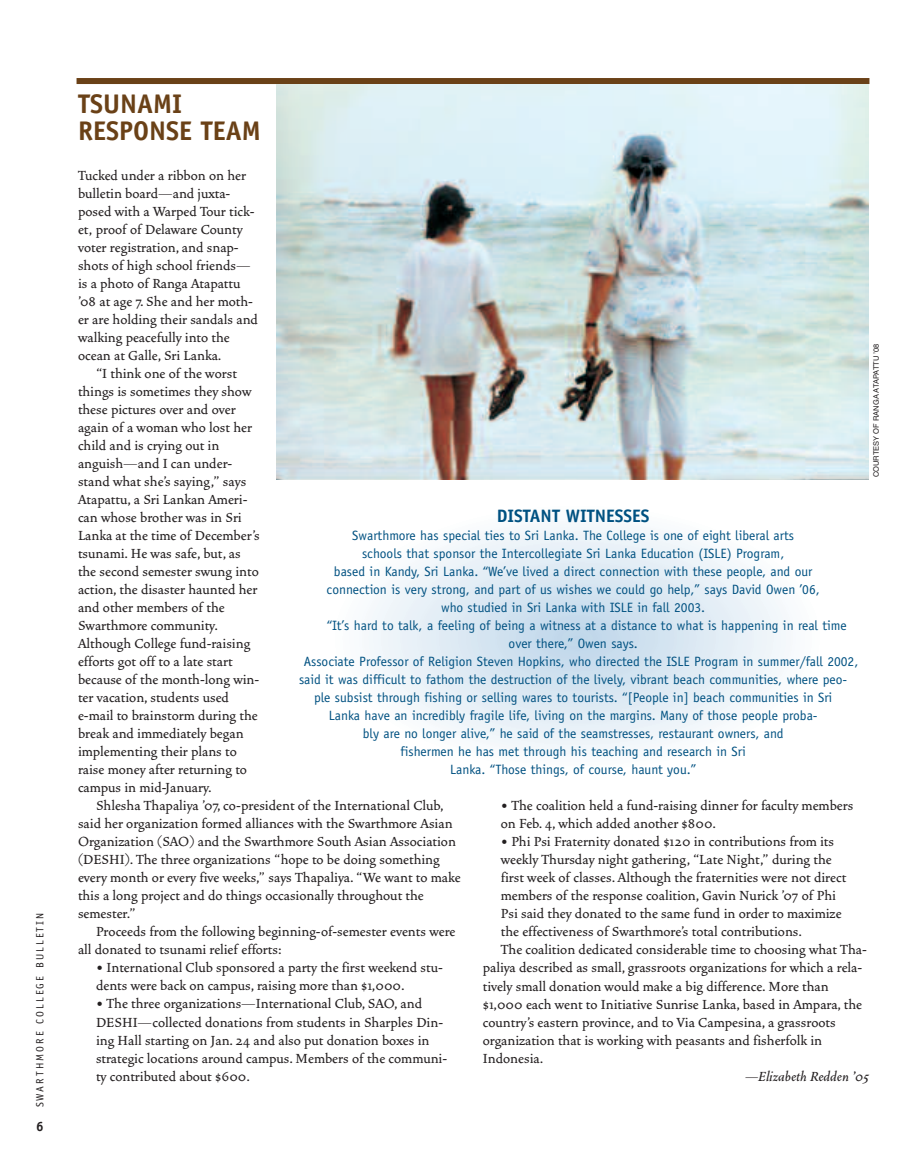
<style>
.page{position:relative;width:905px;height:1175px;background:#fff}
.page>*{position:absolute;margin:0;border:0;box-sizing:border-box;transform-origin:0 0}
.t1{font:700 27px/27px "Officina Sans";color:#6a4117}
.t2{font:700 18px "Officina Sans";color:#005181}
.t3{font:500 16.5px/18px "Vendetta";color:#231f20}
.t4{font:italic 500 16.5px "Vendetta";color:#231f20}
.t5{font:13.5px "Officina Sans";color:#005181}
.t6{font:700 13.5px "Officina Sans";color:#231f20}
.t7{font:10.5px "Officina Sans";letter-spacing:.2em;color:#231f20}
.t8{font:7.5px "Helvetica";color:#231f20}
</style>
<div class="page">
<div style="left:76px;top:78px;width:793px;height:6px;background:#6a4117"></div>
<img style="left:277px;top:84px;width:591px;height:395px">
<svg style="left:333px;top:505px;width:487px;height:265px"></svg>
<p class="t7" style="left:36px;top:1107px;width:196px;rotate:-90deg">SWARTHMORE COLLEGE BULLETIN</p>
<p class="t6" style="left:36px;top:1121px;width:9px">6</p>
<p class="t1" style="left:78px;top:92px;width:184px">TSUNAMI<br>RESPONSE TEAM</p>
<p class="t3" style="left:78px;top:165px;width:169px">Tucked under a ribbon on her</p>
<p class="t3" style="left:78px;top:183px;width:154px">bulletin board—and juxta-</p>
<p class="t3" style="left:78px;top:201px;width:178px">posed with a Warped Tour tick-</p>
<p class="t3" style="left:78px;top:219px;width:166px">et, proof of Delaware County</p>
<p class="t3" style="left:78px;top:237px;width:162px">voter registration, and snap-</p>
<p class="t3" style="left:78px;top:255px;width:174px">shots of high school friends—</p>
<p class="t3" style="left:78px;top:273px;width:164px">is a photo of Ranga Atapattu</p>
<p class="t3" style="left:78px;top:291px;width:176px">’08 at age 7. She and her moth-</p>
<p class="t3" style="left:78px;top:309px;width:181px">er are holding their sandals and</p>
<p class="t3" style="left:78px;top:327px;width:153px">walking peacefully into the</p>
<p class="t3" style="left:78px;top:345px;width:145px">ocean at Galle, Sri Lanka.</p>
<p class="t3" style="left:96px;top:363px;width:142px">“I think one of the worst</p>
<p class="t3" style="left:78px;top:381px;width:175px">things is sometimes they show</p>
<p class="t3" style="left:78px;top:399px;width:159px">these pictures over and over</p>
<p class="t3" style="left:78px;top:417px;width:175px">again of a woman who lost her</p>
<p class="t3" style="left:78px;top:435px;width:143px">child and is crying out in</p>
<p class="t3" style="left:78px;top:453px;width:156px">anguish—and I can under-</p>
<p class="t3" style="left:78px;top:471px;width:170px">stand what she’s saying,” says</p>
<p class="t3" style="left:78px;top:489px;width:171px">Atapattu, a Sri Lankan Ameri-</p>
<p class="t3" style="left:78px;top:507px;width:165px">can whose brother was in Sri</p>
<p class="t3" style="left:78px;top:525px;width:183px">Lanka at the time of December’s</p>
<p class="t3" style="left:78px;top:543px;width:164px">tsunami. He was safe, but, as</p>
<p class="t3" style="left:78px;top:561px;width:182px">the second semester swung into</p>
<p class="t3" style="left:78px;top:579px;width:181px">action, the disaster haunted her</p>
<p class="t3" style="left:78px;top:597px;width:148px">and other members of the</p>
<p class="t3" style="left:78px;top:615px;width:141px">Swarthmore community.</p>
<p class="t3" style="left:78px;top:633px;width:174px">Although College fund-raising</p>
<p class="t3" style="left:78px;top:651px;width:156px">efforts got off to a late start</p>
<p class="t3" style="left:78px;top:669px;width:183px">because of the month-long win-</p>
<p class="t3" style="left:78px;top:687px;width:152px">ter vacation, students used</p>
<p class="t3" style="left:78px;top:705px;width:181px">e-mail to brainstorm during the</p>
<p class="t3" style="left:78px;top:723px;width:167px">break and immediately began</p>
<p class="t3" style="left:78px;top:741px;width:160px">implementing their plans to</p>
<p class="t3" style="left:78px;top:759px;width:170px">raise money after returning to</p>
<p class="t3" style="left:78px;top:777px;width:135px">campus in mid-January.</p>
<p class="t3" style="left:96px;top:795px;width:349px">Shlesha Thapaliya ’07, co-president of the International Club,</p>
<p class="t3" style="left:78px;top:813px;width:376px">said her organization formed alliances with the Swarthmore Asian</p>
<p class="t3" style="left:78px;top:831px;width:379px">Organization (SAO) and the Swarthmore South Asian Association</p>
<p class="t3" style="left:78px;top:849px;width:363px">(DESHI). The three organizations “hope to be doing something</p>
<p class="t3" style="left:78px;top:867px;width:384px">every month or every five weeks,” says Thapaliya. “We want to make</p>
<p class="t3" style="left:78px;top:885px;width:347px">this a long project and do things occasionally throughout the</p>
<p class="t3" style="left:78px;top:903px;width:59px">semester.”</p>
<p class="t3" style="left:96px;top:921px;width:361px">Proceeds from the following beginning-of-semester events were</p>
<p class="t3" style="left:78px;top:939px;width:205px">all donated to tsunami relief efforts:</p>
<p class="t3" style="left:96px;top:957px;width:348px">• International Club sponsored a party the first weekend stu&shy;dents were back on campus, raising more than $1,000.</p>
<p class="t3" style="left:96px;top:993px;width:353px">• The three organizations—International Club, SAO, and DESHI—collected donations from students in Sharples Din&shy;ing Hall starting on Jan. 24 and also put donation boxes in strategic locations around campus. Members of the communi&shy;ty contributed about $600.</p>
<p class="t8" style="left:871px;top:477px;width:135px;rotate:-90deg">COURTESY OF RANGA ATAPATTU ʼ08</p>
<p class="t2" style="left:497px;top:509px;width:154px">DISTANT WITNESSES</p>
<p class="t5" style="left:352px;top:530px;width:443px">Swarthmore has special ties to Sri Lanka. The College is one of eight liberal arts</p>
<p class="t5" style="left:362px;top:548px;width:424px">schools that sponsor the Intercollegiate Sri Lanka Education (ISLE) Program,</p>
<p class="t5" style="left:334px;top:566px;width:480px">based in Kandy, Sri Lanka. “We’ve lived a direct connection with these people, and our</p>
<p class="t5" style="left:326px;top:584px;width:494px">connection is very strong, and part of us wishes we could go help,” says David Owen ’06,</p>
<p class="t5" style="left:441px;top:602px;width:265px">who studied in Sri Lanka with ISLE in fall 2003.</p>
<p class="t5" style="left:327px;top:620px;width:521px">“It’s hard to talk, a feeling of being a witness at a distance to what is happening in real time</p>
<p class="t5" style="left:508px;top:638px;width:131px">over there,” Owen says.</p>
<p class="t5" style="left:304px;top:656px;width:556px">Associate Professor of Religion Steven Hopkins, who directed the ISLE Program in summer/fall 2002,</p>
<p class="t5" style="left:299px;top:674px;width:550px">said it was difficult to fathom the destruction of the lively, vibrant beach communities, where peo-</p>
<p class="t5" style="left:314px;top:692px;width:520px">ple subsist through fishing or selling wares to tourists. “[People in] beach communities in Sri</p>
<p class="t5" style="left:329px;top:710px;width:490px">Lanka have an incredibly fragile life, living on the margins. Many of those people proba-</p>
<p class="t5" style="left:363px;top:728px;width:422px">bly are no longer alive,” he said of the seamstresses, restaurant owners, and</p>
<p class="t5" style="left:400px;top:746px;width:347px">fishermen he has met through his teaching and research in Sri</p>
<p class="t5" style="left:450px;top:764px;width:247px">Lanka. “Those things, of course, haunt you.”</p>
<p class="t3" style="left:501px;top:795px;width:354px">• The coalition held a fund-raising dinner for faculty members on Feb. 4, which added another $800.</p>
<p class="t3" style="left:501px;top:831px;width:335px">• Phi Psi Fraternity donated $120 in contributions from its</p>
<p class="t3" style="left:501px;top:849px;width:332px">weekly Thursday night gathering, “Late Night,” during the</p>
<p class="t3" style="left:501px;top:867px;width:347px">first week of classes. Although the fraternities were not direct</p>
<p class="t3" style="left:501px;top:885px;width:336px">members of the response coalition, Gavin Nurick ’07 of Phi</p>
<p class="t3" style="left:501px;top:903px;width:342px">Psi said they donated to the same fund in order to maximize</p>
<p class="t3" style="left:501px;top:921px;width:303px">the effectiveness of Swarthmore’s total contributions.</p>
<p class="t3" style="left:501px;top:939px;width:367px">The coalition dedicated considerable time to choosing what Tha-</p>
<p class="t3" style="left:483px;top:957px;width:381px">paliya described as small, grassroots organizations for which a rela-</p>
<p class="t3" style="left:483px;top:975px;width:347px">tively small donation would make a big difference. More than</p>
<p class="t3" style="left:483px;top:993px;width:381px">$1,000 each went to Initiative Sunrise Lanka, based in Ampara, the</p>
<p class="t3" style="left:483px;top:1011px;width:354px">country’s eastern province, and to Via Campesina, a grassroots</p>
<p class="t3" style="left:483px;top:1029px;width:341px">organization that is working with peasants and fisherfolk in</p>
<p class="t3" style="left:483px;top:1047px;width:62px">Indonesia.</p>
<p class="t4" style="left:745px;top:1065px;width:126px">—Elizabeth Redden ’05</p>
</div>
